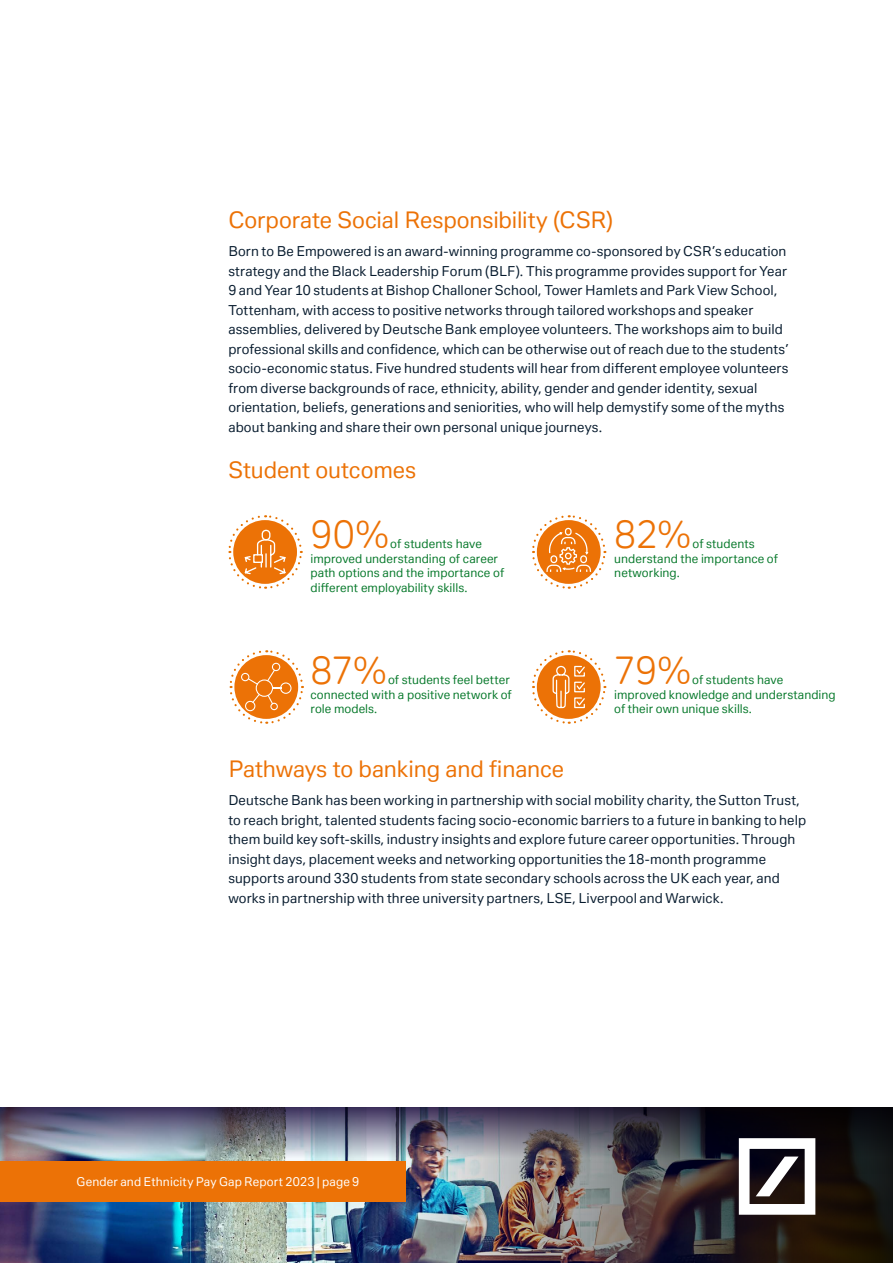
<style>
.page{position:relative;width:893px;height:1263px;background:#fff}
.page>*{position:absolute;margin:0;border:0;box-sizing:border-box;transform-origin:0 0}
.t1{font:37.35px "Deutsche Bank Display";letter-spacing:-.02em;color:#ec7206}
.t2{font:22.5px "Deutsche Bank Text";letter-spacing:-.005em;color:#ec7206}
.t3{font:13.5px/19.5px "Deutsche Bank Text";letter-spacing:.01em;color:#071b2e}
.t4{font:12px/14.4px "Deutsche Bank Text";letter-spacing:.005em;color:#07792b}
.t5{font:12px "Deutsche Bank Text";letter-spacing:.015em;color:#fff}
</style>
<div class="page">
<img style="left:0;top:1202px;width:236px;height:61px">
<img style="left:236px;top:1173px;width:657px;height:90px">
<img style="left:0;top:1107px;width:893px;height:66px">
<svg style="left:739px;top:1138px;width:76px;height:77px"></svg>
<div style="left:0;top:1161px;width:405px;height:41px;background:#ec7206"></div>
<svg style="left:228px;top:515px;width:75px;height:74px"></svg>
<div style="left:262px;top:530px;width:8px;height:10px;border:1px solid #fff;border-radius:4px"></div>
<svg style="left:532px;top:650px;width:75px;height:74px"></svg>
<svg style="left:229px;top:650px;width:75px;height:74px"></svg>
<svg style="left:532px;top:515px;width:75px;height:74px"></svg>
<h2 class="t2" style="left:228px;top:206px;width:386px">Corporate Social Responsibility (CSR)</h2>
<p class="t3" style="left:228px;top:241px;width:562px">Born to Be Empowered is an award-winning programme co-sponsored by CSR’s education strategy and the Black Leadership Forum (BLF). This programme provides support for Year 9 and Year 10 students at Bishop Challoner School, Tower Hamlets and Park View School, Tottenham, with access to positive networks through tailored workshops and speaker assemblies, delivered by Deutsche Bank employee volunteers. The workshops aim to build professional skills and confidence, which can be otherwise out of reach due to the students’ socio-economic status. Five hundred students will hear from different employee volunteers from diverse backgrounds of race, ethnicity, ability, gender and gender identity, sexual orientation, beliefs, generations and seniorities, who will help demystify some of the myths about banking and share their own personal unique journeys.</p>
<h2 class="t2" style="left:228px;top:455px;width:189px">Student outcomes</h2>
<h1 class="t1" style="left:310px;top:511px;width:80px">90%</h1>
<p class="t4" style="left:311px;top:537px;width:195px;text-indent:80px">of students have improved understanding of career path options and the importance of different employability skills.</p>
<h1 class="t1" style="left:614px;top:511px;width:78px">82%</h1>
<p class="t4" style="left:614px;top:537px;width:165px;text-indent:78px">of students understand the importance of networking.</p>
<h1 class="t1" style="left:310px;top:647px;width:77px">87%</h1>
<p class="t4" style="left:310px;top:672px;width:203px;text-indent:78px">of students feel better connected with a positive network of role models.</p>
<h1 class="t1" style="left:614px;top:647px;width:78px">79%</h1>
<p class="t4" style="left:614px;top:672px;width:223px;text-indent:78px">of students have improved knowledge and understanding of their own unique skills.</p>
<h2 class="t2" style="left:228px;top:755px;width:337px">Pathways to banking and finance</h2>
<p class="t3" style="left:228px;top:790px;width:579px">Deutsche Bank has been working in partnership with social mobility charity, the Sutton Trust, to reach bright, talented students facing socio-economic barriers to a future in banking to help them build key soft-skills, industry insights and explore future career opportunities. Through insight days, placement weeks and networking opportunities the 18-month programme supports around 330 students from state secondary schools across the UK each year, and works in partnership with three university partners, LSE, Liverpool and Warwick.</p>
<p class="t5" style="left:77px;top:1174px;width:284px">Gender and Ethnicity Pay Gap Report 2023 | page 9</p>
</div>
